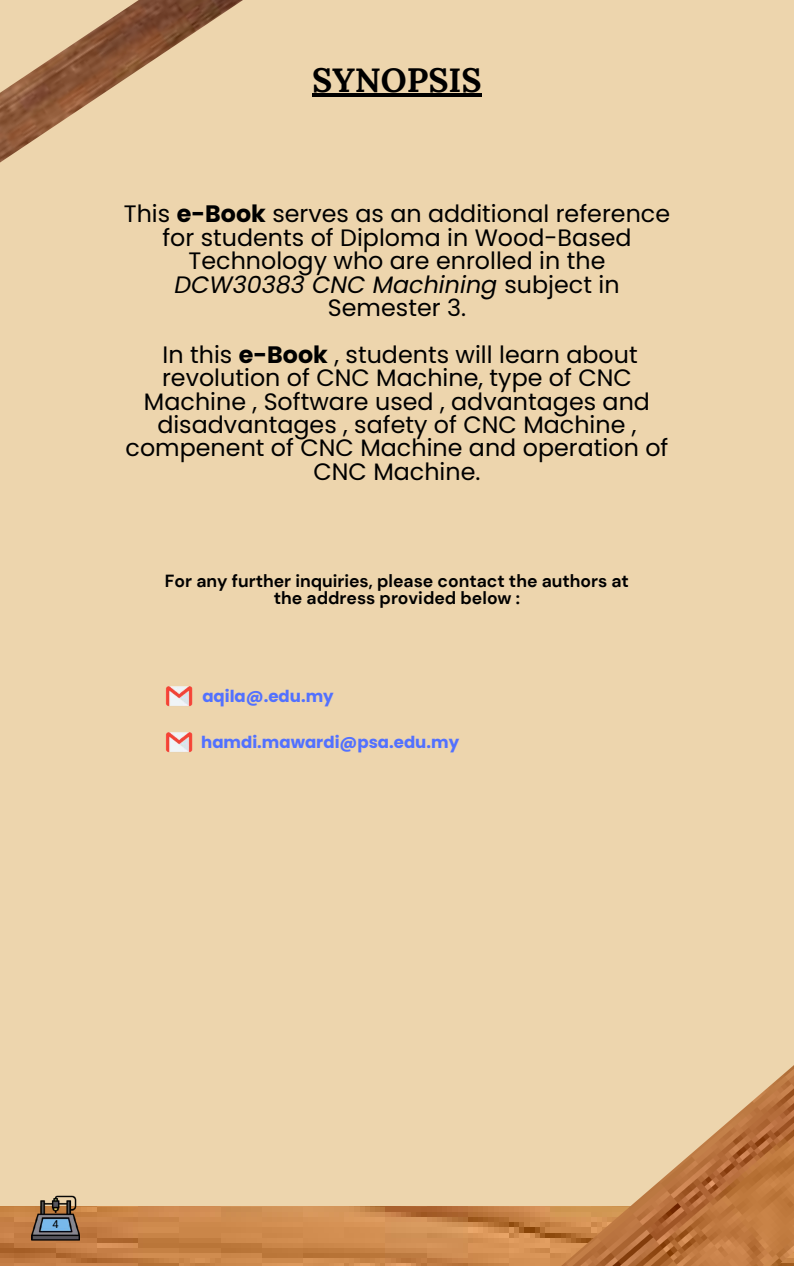
<style>
.page{position:relative;width:794px;height:1266px;background:#fff}
.page>*{position:absolute;margin:0;border:0;box-sizing:border-box;transform-origin:0 0}
.t1{font:700 33.67px "Lora";color:#000}
.t2{font:23.77px/23.4px "Poppins";color:#000;text-align:center}
.t3{font:700 17.55px/17.4px "DM Sans";color:#000;text-align:center}
.t4{font:700 16.58px "Poppins";color:#5271ff}
.t5{font:10.95px "Roboto";color:#000}
.s1{font-weight:700}
.s2{font-style:italic}
</style>
<div class="page">
<div style="left:0;top:0;width:793px;height:1266px;background:#edd5ad"></div>
<img style="left:165px;top:686px;width:27px;height:21px">
<img style="left:165px;top:732px;width:27px;height:21px">
<img style="left:0;top:1206px;width:523px;height:60px">
<img style="left:523px;top:1066px;width:270px;height:200px">
<img style="left:0;top:0;width:243px;height:163px">
<hr style="left:312px;top:94px;width:169px;height:3px;background:#000">
<img style="left:32px;top:1195px;width:47px;height:46px">
<div style="left:43px;top:1220px;width:24px;height:8px;background:#78b9eb"></div>
<h1 class="t1" style="left:312px;top:58px;width:171px">SYNOPSIS</h1>
<p class="t2" style="left:124px;top:202px;width:547px">This <span class="s1">e-Book</span> serves as an additional reference for students of Diploma in Wood-Based<br>Technology who are enrolled in the<br><span class="s2">DCW30383 CNC Machining</span> subject in<br>Semester 3.</p>
<p class="t2" style="left:125px;top:343px;width:544px">In this <span class="s1">e-Book</span> , students will learn about revolution of CNC Machine, type of CNC Machine , Software used , advantages and disadvantages , safety of CNC Machine , compenent of CNC Machine and operation of CNC Machine.</p>
<p class="t3" style="left:165px;top:572px;width:465px">For any further inquiries, please contact the authors at the address provided below :</p>
<p class="t4" style="left:202px;top:684px;width:133px">aqila@.edu.my</p>
<p class="t4" style="left:201px;top:730px;width:259px">hamdi.mawardi@psa.edu.my</p>
<p class="t5" style="left:52px;top:1217px;width:8px">4</p>
</div>
